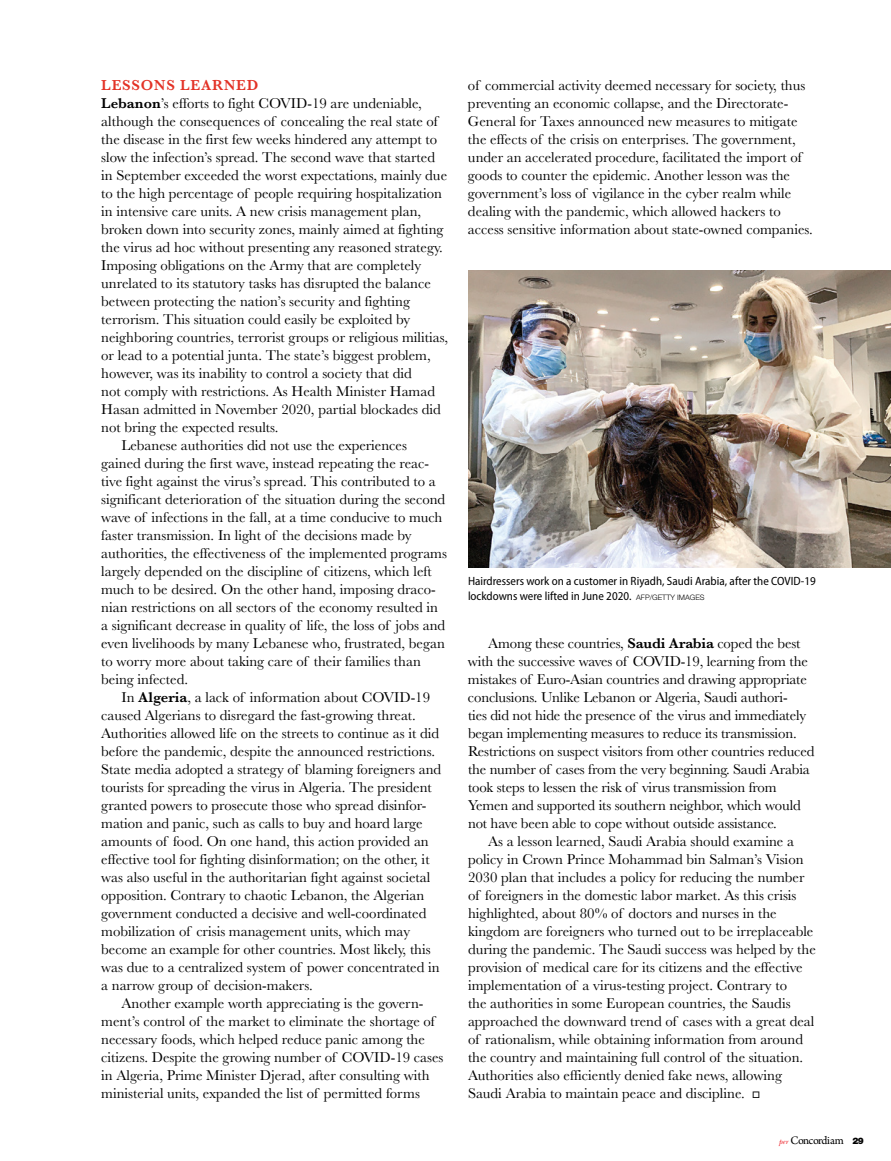
<style>
.page{position:relative;width:891px;height:1161px;background:#fff}
.page>*{position:absolute;margin:0;border:0;box-sizing:border-box;transform-origin:0 0}
.t1{font:600 15px "Baskerville";letter-spacing:.05em;color:#e33226}
.t2{font:14.85px/18px "Baskerville";color:#000}
.t3{font:semi-condensed 12px/15px "Myriad Pro";color:#000}
.t4{font:12px "Arno Pro";letter-spacing:-.05em;color:#000}
.s1{font-weight:600}
.s2{font-family:"Helvetica Neue LT Std";font-weight:300;font-stretch:normal;font-size:7.5px}
.s3{font-family:"New Baskerville Std";font-style:italic;font-size:7.5px;color:#ed1d24}
.s4{font-family:"Helvetica Neue LT Std";font-weight:900;font-size:9px}
</style>
<div class="page">
<img style="left:468px;top:270px;width:423px;height:297px">
<p class="t1" style="left:101px;top:75px;width:159px">LESSONS LEARNED</p>
<p class="t2" style="left:101px;top:94px;width:322px"><span class="s1">Lebanon</span>’s efforts to fight COVID-19 are undeniable,</p>
<p class="t2" style="left:101px;top:112px;width:338px">although the consequences of concealing the real state of</p>
<p class="t2" style="left:101px;top:130px;width:337px">the disease in the first few weeks hindered any attempt to</p>
<p class="t2" style="left:101px;top:148px;width:335px">slow the infection’s spread. The second wave that started</p>
<p class="t2" style="left:101px;top:166px;width:347px">in September exceeded the worst expectations, mainly due</p>
<p class="t2" style="left:101px;top:184px;width:342px">to the high percentage of people requiring hospitalization</p>
<p class="t2" style="left:101px;top:202px;width:322px">in intensive care units. A new crisis management plan,</p>
<p class="t2" style="left:101px;top:220px;width:344px">broken down into security zones, mainly aimed at fighting</p>
<p class="t2" style="left:101px;top:238px;width:343px">the virus ad hoc without presenting any reasoned strategy.</p>
<p class="t2" style="left:101px;top:256px;width:321px">Imposing obligations on the Army that are completely</p>
<p class="t2" style="left:101px;top:274px;width:331px">unrelated to its statutory tasks has disrupted the balance</p>
<p class="t2" style="left:101px;top:292px;width:310px">between protecting the nation’s security and fighting</p>
<p class="t2" style="left:101px;top:310px;width:311px">terrorism. This situation could easily be exploited by</p>
<p class="t2" style="left:101px;top:328px;width:348px">neighboring countries, terrorist groups or religious militias,</p>
<p class="t2" style="left:101px;top:346px;width:331px">or lead to a potential junta. The state’s biggest problem,</p>
<p class="t2" style="left:101px;top:364px;width:312px">however, was its inability to control a society that did</p>
<p class="t2" style="left:101px;top:382px;width:335px">not comply with restrictions. As Health Minister Hamad</p>
<p class="t2" style="left:101px;top:400px;width:341px">Hasan admitted in November 2020, partial blockades did</p>
<p class="t2" style="left:101px;top:418px;width:179px">not bring the expected results.</p>
<p class="t2" style="left:122px;top:436px;width:287px">Lebanese authorities did not use the experiences</p>
<p class="t2" style="left:101px;top:454px;width:329px">gained during the first wave, instead repeating the reac-</p>
<p class="t2" style="left:101px;top:472px;width:336px">tive fight against the virus’s spread. This contributed to a</p>
<p class="t2" style="left:101px;top:490px;width:346px">significant deterioration of the situation during the second</p>
<p class="t2" style="left:101px;top:508px;width:343px">wave of infections in the fall, at a time conducive to much</p>
<p class="t2" style="left:101px;top:526px;width:312px">faster transmission. In light of the decisions made by</p>
<p class="t2" style="left:101px;top:544px;width:347px">authorities, the effectiveness of the implemented programs</p>
<p class="t2" style="left:101px;top:562px;width:332px">largely depended on the discipline of citizens, which left</p>
<p class="t2" style="left:101px;top:580px;width:336px">much to be desired. On the other hand, imposing draco-</p>
<p class="t2" style="left:101px;top:598px;width:338px">nian restrictions on all sectors of the economy resulted in</p>
<p class="t2" style="left:101px;top:616px;width:345px">a significant decrease in quality of life, the loss of jobs and</p>
<p class="t2" style="left:101px;top:634px;width:345px">even livelihoods by many Lebanese who, frustrated, began</p>
<p class="t2" style="left:101px;top:652px;width:321px">to worry more about taking care of their families than</p>
<p class="t2" style="left:101px;top:670px;width:88px">being infected.</p>
<p class="t2" style="left:122px;top:688px;width:310px">In <span class="s1">Algeria</span>, a lack of information about COVID-19</p>
<p class="t2" style="left:101px;top:706px;width:316px">caused Algerians to disregard the fast-growing threat.</p>
<p class="t2" style="left:101px;top:724px;width:339px">Authorities allowed life on the streets to continue as it did</p>
<p class="t2" style="left:101px;top:742px;width:335px">before the pandemic, despite the announced restrictions.</p>
<p class="t2" style="left:101px;top:760px;width:341px">State media adopted a strategy of blaming foreigners and</p>
<p class="t2" style="left:101px;top:778px;width:332px">tourists for spreading the virus in Algeria. The president</p>
<p class="t2" style="left:101px;top:796px;width:327px">granted powers to prosecute those who spread disinfor-</p>
<p class="t2" style="left:101px;top:814px;width:323px">mation and panic, such as calls to buy and hoard large</p>
<p class="t2" style="left:101px;top:832px;width:329px">amounts of food. On one hand, this action provided an</p>
<p class="t2" style="left:101px;top:850px;width:330px">effective tool for fighting disinformation; on the other, it</p>
<p class="t2" style="left:101px;top:868px;width:331px">was also useful in the authoritarian fight against societal</p>
<p class="t2" style="left:101px;top:886px;width:325px">opposition. Contrary to chaotic Lebanon, the Algerian</p>
<p class="t2" style="left:101px;top:904px;width:327px">government conducted a decisive and well-coordinated</p>
<p class="t2" style="left:101px;top:922px;width:310px">mobilization of crisis management units, which may</p>
<p class="t2" style="left:101px;top:940px;width:331px">become an example for other countries. Most likely, this</p>
<p class="t2" style="left:101px;top:958px;width:340px">was due to a centralized system of power concentrated in</p>
<p class="t2" style="left:101px;top:976px;width:213px">a narrow group of decision-makers.</p>
<p class="t2" style="left:122px;top:994px;width:304px">Another example worth appreciating is the govern-</p>
<p class="t2" style="left:101px;top:1012px;width:335px">ment’s control of the market to eliminate the shortage of</p>
<p class="t2" style="left:101px;top:1030px;width:325px">necessary foods, which helped reduce panic among the</p>
<p class="t2" style="left:101px;top:1048px;width:344px">citizens. Despite the growing number of COVID-19 cases</p>
<p class="t2" style="left:101px;top:1066px;width:330px">in Algeria, Prime Minister Djerad, after consulting with</p>
<p class="t2" style="left:101px;top:1084px;width:320px">ministerial units, expanded the list of permitted forms</p>
<p class="t2" style="left:468px;top:76px;width:346px">of commercial activity deemed necessary for society, thus preventing an economic collapse, and the Directorate-General for Taxes announced new measures to mitigate the effects of the crisis on enterprises. The government, under an accelerated procedure, facilitated the import of goods to counter the epidemic. Another lesson was the government’s loss of vigilance in the cyber realm while dealing with the pandemic, which allowed hackers to access sensitive information about state-owned companies.</p>
<p class="t3" style="left:468px;top:574px;width:349px">Hairdressers work on a customer in Riyadh, Saudi Arabia, after the COVID-19 lockdowns were lifted in June 2020. <span class="s2">AFP/GETTY IMAGES</span></p>
<p class="t2" style="left:468px;top:634px;width:348px;text-indent:20px">Among these countries, <span class="s1">Saudi Arabia</span> coped the best with the successive waves of COVID-19, learning from the mistakes of Euro-Asian countries and drawing appropriate conclusions. Unlike Lebanon or Algeria, Saudi authori-<br>ties did not hide the presence of the virus and immediately began implementing measures to reduce its transmission.<br>Restrictions on suspect visitors from other countries reduced the number of cases from the very beginning. Saudi Arabia took steps to lessen the risk of virus transmission from Yemen and supported its southern neighbor, which would not have been able to cope without outside assistance.</p>
<p class="t2" style="left:468px;top:832px;width:349px;text-indent:20px">As a lesson learned, Saudi Arabia should examine a policy in Crown Prince Mohammad bin Salman’s Vision 2030 plan that includes a policy for reducing the number of foreigners in the domestic labor market. As this crisis highlighted, about 80% of doctors and nurses in the kingdom are foreigners who turned out to be irreplaceable during the pandemic. The Saudi success was helped by the provision of medical care for its citizens and the effective implementation of a virus-testing project. Contrary to<br>the authorities in some European countries, the Saudis approached the downward trend of cases with a great deal of rationalism, while obtaining information from around the country and maintaining full control of the situation.<br>Authorities also efficiently denied fake news, allowing Saudi Arabia to maintain peace and discipline. □</p>
<p class="t4" style="left:779px;top:1134px;width:87px"><span class="s3">per</span> Concordiam <span class="s4">29</span></p>
</div>
